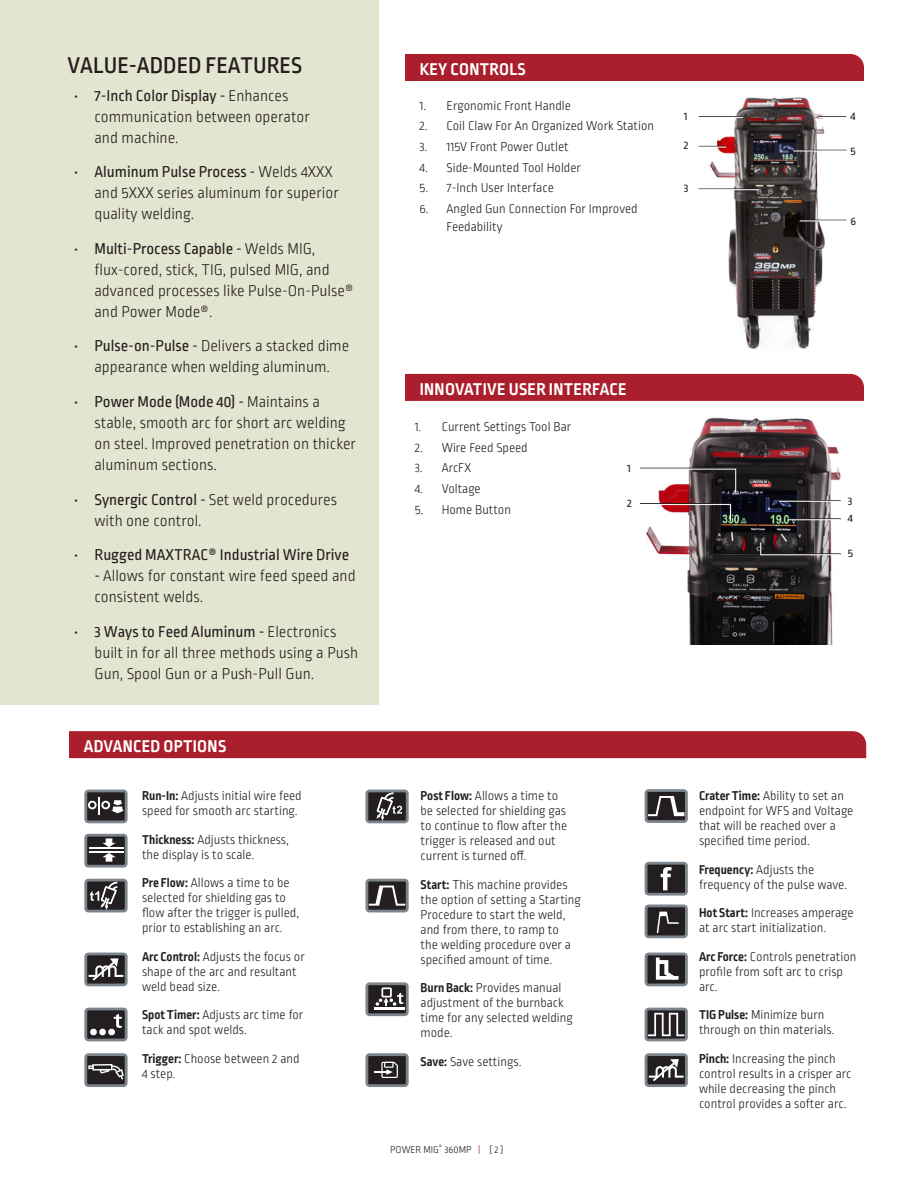
<style>
.page{position:relative;width:918px;height:1188px;background:#fff}
.page>*{position:absolute;margin:0;border:0;box-sizing:border-box;transform-origin:0 0}
.t1{font:500 24px "Ropa Sans Pro";color:#231f20}
.t2{font:700 18px "Ropa Sans Pro";letter-spacing:.02em;color:#fff}
.t3{font:300 16.5px/21px "Ropa Sans Pro";color:#231f20}
.t4{font:16.5px "Ropa Sans Pro";color:#231f20}
.t5{font:300 13.5px/15px "Ropa Sans Pro";color:#231f20}
.t6{font:12px "Ropa Sans Pro";color:#231f20}
.t7{font:300 10.5px "Ropa Sans Pro";color:#231f20}
.s1{font-weight:400}
.s2{font-weight:700}
.s3{color:#ab1e2c}
</style>
<div class="page">
<div style="left:0;top:0;width:379px;height:704px;background:#e4e5d0"></div>
<div style="left:405px;top:54px;width:459px;height:27px;background:#ab1e2c"></div>
<div style="left:405px;top:374px;width:459px;height:27px;background:#ab1e2c"></div>
<div style="left:69px;top:731px;width:797px;height:27px;background:#ab1e2c"></div>
<img style="left:698px;top:97px;width:146px;height:253px">
<img style="left:646px;top:417px;width:195px;height:228px">
<hr style="left:699px;top:116px;width:44px;height:1px;background:#231f20">
<hr style="left:793px;top:150px;width:53px;height:1px;background:#231f20">
<hr style="left:800px;top:220px;width:46px;height:1px;background:#231f20">
<hr style="left:699px;top:117px;width:44px;height:1px;background:#fff">
<svg style="left:819px;top:116px;width:27px;height:2px"></svg>
<hr style="left:793px;top:151px;width:53px;height:1px;background:#fff">
<hr style="left:800px;top:221px;width:46px;height:1px;background:#fff">
<svg style="left:699px;top:146px;width:27px;height:2px"></svg>
<hr style="left:699px;top:189px;width:60px;height:1px;background:#fff">
<svg style="left:84px;top:790px;width:44px;height:33px"></svg>
<svg style="left:365px;top:790px;width:44px;height:33px"></svg>
<svg style="left:365px;top:879px;width:44px;height:33px"></svg>
<svg style="left:365px;top:982px;width:44px;height:34px"></svg>
<svg style="left:365px;top:1053px;width:44px;height:34px"></svg>
<svg style="left:84px;top:834px;width:44px;height:34px"></svg>
<svg style="left:84px;top:879px;width:44px;height:33px"></svg>
<svg style="left:84px;top:953px;width:44px;height:33px"></svg>
<svg style="left:84px;top:1008px;width:44px;height:33px"></svg>
<svg style="left:84px;top:1053px;width:44px;height:34px"></svg>
<hr style="left:787px;top:518px;width:54px;height:1px;background:#231f20">
<hr style="left:779px;top:500px;width:62px;height:1px;background:#231f20">
<svg style="left:640px;top:467px;width:97px;height:27px"></svg>
<svg style="left:639px;top:503px;width:93px;height:19px"></svg>
<hr style="left:788px;top:519px;width:52px;height:1px;background:#fff">
<svg style="left:760px;top:541px;width:81px;height:15px"></svg>
<hr style="left:779px;top:501px;width:62px;height:1px;background:#fff">
<svg style="left:645px;top:789px;width:43px;height:34px"></svg>
<svg style="left:645px;top:862px;width:43px;height:34px"></svg>
<svg style="left:645px;top:905px;width:43px;height:33px"></svg>
<svg style="left:645px;top:953px;width:43px;height:33px"></svg>
<svg style="left:645px;top:1008px;width:43px;height:33px"></svg>
<svg style="left:645px;top:1053px;width:43px;height:34px"></svg>
<h1 class="t1" style="left:68px;top:52px;width:236px">VALUE-ADDED FEATURES</h1>
<p class="t3" style="left:94px;top:86px;width:217px;text-indent:-20px"><span class="s1">• 7-Inch Color Display -</span> Enhances communication between operator and machine.</p>
<p class="t3" style="left:94px;top:163px;width:246px;text-indent:-20px"><span class="s1">• Aluminum Pulse Process -</span> Welds 4XXX and 5XXX series aluminum for superior quality welding.</p>
<p class="t3" style="left:94px;top:239px;width:261px;text-indent:-20px"><span class="s1">• Multi-Process Capable -</span> Welds MIG, flux-cored, stick, TIG, pulsed MIG, and advanced processes like Pulse-On-Pulse® and Power Mode®.</p>
<p class="t3" style="left:74px;top:337px;width:277px;text-align:center"><span class="s1">• Pulse-on-Pulse -</span> Delivers a stacked dime appearance when welding aluminum.</p>
<p class="t3" style="left:94px;top:392px;width:263px;text-indent:-20px"><span class="s1">• Power Mode (Mode 40) -</span> Maintains a stable, smooth arc for short arc welding on steel. Improved penetration on thicker aluminum sections.</p>
<p class="t3" style="left:94px;top:490px;width:244px;text-indent:-20px"><span class="s1">• Synergic Control -</span> Set weld procedures with one control.</p>
<p class="t4" style="left:74px;top:546px;width:276px">• Rugged MAXTRAC® Industrial Wire Drive</p>
<p class="t3" style="left:94px;top:566px;width:263px"><span class="s1">-</span> Allows for constant wire feed speed and consistent welds.</p>
<p class="t3" style="left:94px;top:622px;width:265px;text-indent:-20px"><span class="s1">• 3 Ways to Feed Aluminum -</span> Electronics built in for all three methods using a Push<br>Gun, Spool Gun or a Push-Pull Gun.</p>
<h2 class="t2" style="left:84px;top:736px;width:144px">ADVANCED OPTIONS</h2>
<p class="t5" style="left:142px;top:789px;width:161px"><span class="s2">Run-In:</span> Adjusts initial wire feed speed for smooth arc starting.</p>
<p class="t5" style="left:142px;top:833px;width:148px"><span class="s2">Thickness:</span> Adjusts thickness, the display is to scale.</p>
<p class="t5" style="left:142px;top:876px;width:159px"><span class="s2">Pre Flow:</span> Allows a time to be selected for shielding gas to flow after the trigger is pulled, prior to establishing an arc.</p>
<p class="t5" style="left:142px;top:950px;width:164px"><span class="s2">Arc Control:</span> Adjusts the focus or shape of the arc and resultant weld bead size.</p>
<p class="t5" style="left:142px;top:1008px;width:163px"><span class="s2">Spot Timer:</span> Adjusts arc time for tack and spot welds.</p>
<p class="t5" style="left:142px;top:1052px;width:159px"><span class="s2">Trigger:</span> Choose between 2 and<br>4 step.</p>
<h2 class="t2" style="left:420px;top:59px;width:108px">KEY CONTROLS</h2>
<p class="t5" style="left:420px;top:99px;width:153px">1. Ergonomic Front Handle</p>
<p class="t5" style="left:420px;top:119px;width:236px">2. Coil Claw For An Organized Work Station</p>
<p class="t5" style="left:420px;top:140px;width:151px">3. 115V Front Power Outlet</p>
<p class="t5" style="left:420px;top:161px;width:163px">4. Side-Mounted Tool Holder</p>
<p class="t5" style="left:420px;top:181px;width:136px">5. 7-Inch User Interface</p>
<p class="t5" style="left:447px;top:201px;width:193px;line-height:18px;text-indent:-27px">6. Angled Gun Connection For Improved<br>Feedability</p>
<p class="t6" style="left:684px;top:110px;width:5px">1</p>
<p class="t6" style="left:851px;top:110px;width:7px">4</p>
<p class="t6" style="left:684px;top:138px;width:6px">2</p>
<p class="t6" style="left:851px;top:144px;width:7px">5</p>
<p class="t6" style="left:684px;top:182px;width:6px">3</p>
<p class="t6" style="left:851px;top:215px;width:7px">6</p>
<h2 class="t2" style="left:420px;top:379px;width:208px">INNOVATIVE USER INTERFACE</h2>
<p class="t5" style="left:415px;top:420px;width:158px">1. Current Settings Tool Bar</p>
<p class="t5" style="left:415px;top:441px;width:115px">2. Wire Feed Speed</p>
<p class="t5" style="left:415px;top:461px;width:58px">3. ArcFX</p>
<p class="t5" style="left:415px;top:482px;width:68px">4. Voltage</p>
<p class="t5" style="left:415px;top:503px;width:98px">5. Home Button</p>
<p class="t6" style="left:627px;top:461px;width:5px">1</p>
<p class="t6" style="left:627px;top:497px;width:6px">2</p>
<p class="t6" style="left:848px;top:494px;width:6px">3</p>
<p class="t6" style="left:848px;top:511px;width:7px">4</p>
<p class="t6" style="left:848px;top:546px;width:7px">5</p>
<p class="t5" style="left:421px;top:789px;width:148px"><span class="s2">Post Flow:</span> Allows a time to be selected for shielding gas to continue to flow after the trigger is released and out current is turned off.</p>
<p class="t5" style="left:421px;top:878px;width:162px"><span class="s2">Start:</span> This machine provides the option of setting a Starting<br>Procedure to start the weld, and from there, to ramp to<br>the welding procedure over a specified amount of time.</p>
<p class="t5" style="left:421px;top:981px;width:154px"><span class="s2">Burn Back:</span> Provides manual adjustment of the burnback time for any selected welding mode.</p>
<p class="t5" style="left:421px;top:1055px;width:103px"><span class="s2">Save:</span> Save settings.</p>
<p class="t7" style="left:390px;top:1144px;width:115px">POWER MIG<sup>®</sup> 360MP <span class="s3">|</span> [ 2 ]</p>
<p class="t5" style="left:699px;top:789px;width:156px"><span class="s2">Crater Time:</span> Ability to set an endpoint for WFS and Voltage that will be reached over a specified time period.</p>
<p class="t5" style="left:699px;top:863px;width:150px"><span class="s2">Frequency:</span> Adjusts the frequency of the pulse wave.</p>
<p class="t5" style="left:699px;top:906px;width:156px"><span class="s2">Hot Start:</span> Increases amperage at arc start initialization.</p>
<p class="t5" style="left:699px;top:950px;width:159px"><span class="s2">Arc Force:</span> Controls penetration profile from soft arc to crisp arc.</p>
<p class="t5" style="left:699px;top:1008px;width:137px"><span class="s2">TIG Pulse:</span> Minimize burn through on thin materials.</p>
<p class="t5" style="left:699px;top:1052px;width:154px"><span class="s2">Pinch:</span> Increasing the pinch control results in a crisper arc while decreasing the pinch control provides a softer arc.</p>
</div>
